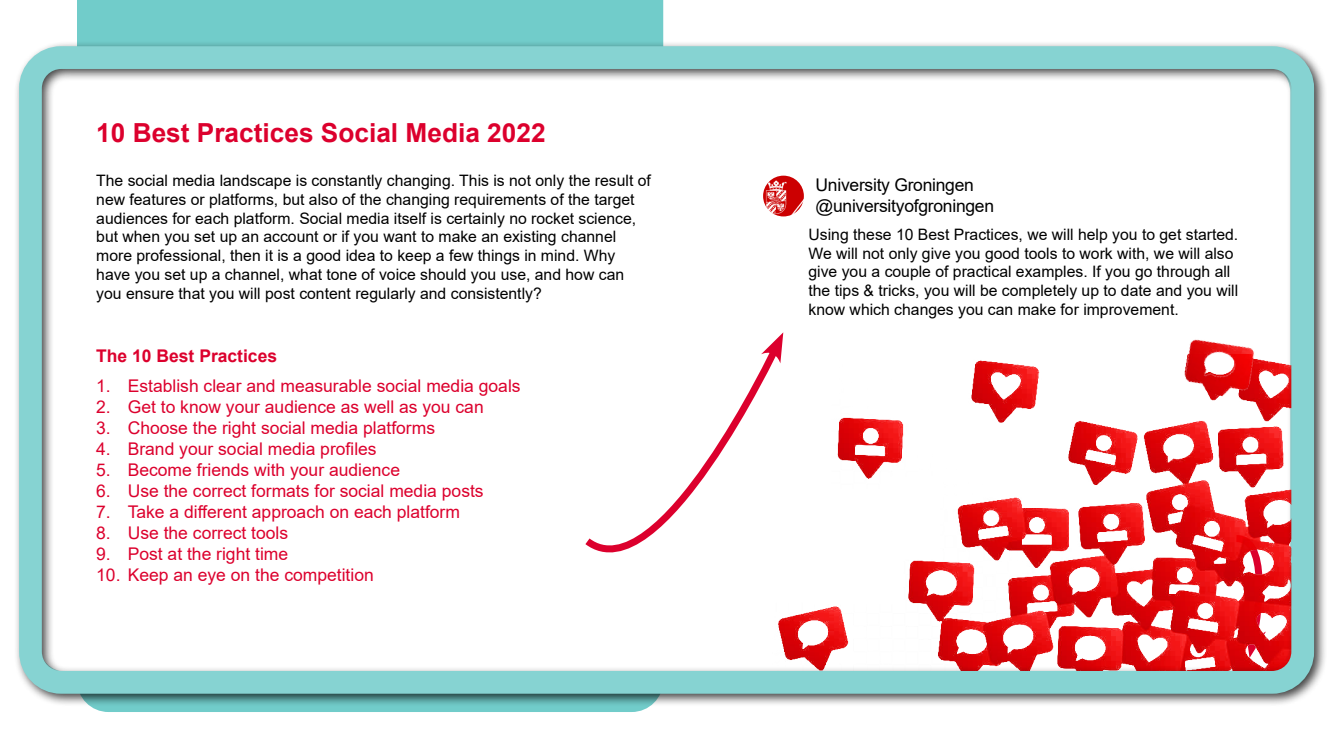
<style>
.page{position:relative;width:1330px;height:735px;background:#fff}
.page>*{position:absolute;margin:0;border:0;box-sizing:border-box;transform-origin:0 0}
.t1{font:700 26.25px "Arial";color:#dc002d}
.t2{font:17.5px "Arial";color:#dc002d}
.t3{font:17.5px "Arial";letter-spacing:-.015em;color:#000}
.t4{font:700 17.5px "Arial";color:#dc002d}
.t5{font:15.75px/18.9px "Arial";color:#000}
</style>
<div class="page">
<div style="left:77px;top:0;width:586px;height:712px;background:#71ccca"></div>
<div style="left:13px;top:40px;width:1314px;height:667px;background:#000;opacity:.75"></div>
<div style="left:19px;top:46px;width:1295px;height:648px;border:23px solid #86d3d2;border-radius:31px"></div>
<img style="left:763px;top:176px;width:41px;height:40px;border-radius:20px">
<p class="t1" style="left:96px;top:114px;width:451px">10 Best Practices Social Media 2022</p>
<p class="t5" style="left:96px;top:171px;width:556px">The social media landscape is constantly changing. This is not only the result of new features or platforms, but also of the changing requirements of the target audiences for each platform. Social media itself is certainly no rocket science, but when you set up an account or if you want to make an existing channel more professional, then it is a good idea to keep a few things in mind. Why have you set up a channel, what tone of voice should you use, and how can you ensure that you will post content regularly and consistently?</p>
<p class="t4" style="left:96px;top:344px;width:182px">The 10 Best Practices</p>
<p class="t2" style="left:96px;top:374px;width:426px">1. Establish clear and measurable social media goals</p>
<p class="t2" style="left:96px;top:395px;width:389px">2. Get to know your audience as well as you can</p>
<p class="t2" style="left:96px;top:416px;width:340px">3. Choose the right social media platforms</p>
<p class="t2" style="left:96px;top:437px;width:282px">4. Brand your social media profiles</p>
<p class="t2" style="left:96px;top:458px;width:305px">5. Become friends with your audience</p>
<p class="t2" style="left:96px;top:479px;width:389px">6. Use the correct formats for social media posts</p>
<p class="t2" style="left:96px;top:500px;width:365px">7. Take a different approach on each platform</p>
<p class="t2" style="left:96px;top:521px;width:193px">8. Use the correct tools</p>
<p class="t2" style="left:96px;top:542px;width:193px">9. Post at the right time</p>
<p class="t2" style="left:96px;top:563px;width:279px">10. Keep an eye on the competition</p>
<p class="t3" style="left:816px;top:173px;width:160px">University Groningen</p>
<p class="t3" style="left:816px;top:194px;width:180px">@universityofgroningen</p>
<p class="t5" style="left:809px;top:225px;width:431px">Using these 10 Best Practices, we will help you to get started.<br>We will not only give you good tools to work with, we will also give you a couple of practical examples. If you go through all the tips &amp; tricks, you will be completely up to date and you will know which changes you can make for improvement.</p>
</div>
